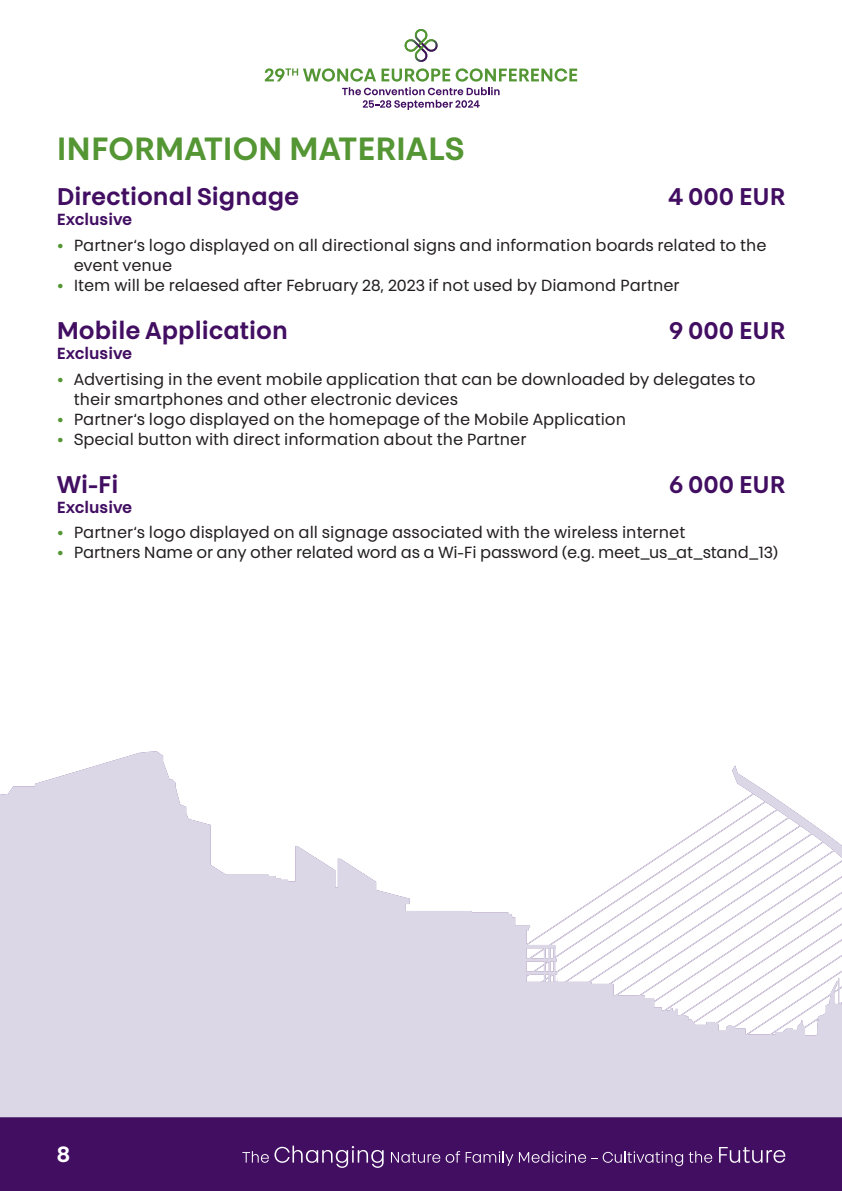
<style>
.page{position:relative;width:842px;height:1191px;background:#fff}
.page>*{position:absolute;margin:0;border:0;box-sizing:border-box;transform-origin:0 0}
.t1{font:600 32px "Touche";color:#549534}
.t2{font:600 24px "Touche";color:#420e62}
.t3{font:600 22px "Touche";color:#fff}
.t4{font:16px/20px "Touche";color:#231f20}
.t5{font:600 16px "Touche";color:#420e62}
.s1{font-weight:600;color:#549534}
</style>
<div class="page">
<div style="left:0;top:1117px;width:842px;height:74px;background:#420e62"></div>
<svg style="left:242px;top:1145px;width:142px;height:22px;background:#61357b"></svg>
<svg style="left:391px;top:1152px;width:49px;height:10px"></svg>
<svg style="left:446px;top:1151px;width:14px;height:11px"></svg>
<svg style="left:466px;top:1151px;width:47px;height:15px"></svg>
<svg style="left:519px;top:1151px;width:78px;height:11px"></svg>
<svg style="left:603px;top:1151px;width:80px;height:15px"></svg>
<svg style="left:689px;top:1151px;width:23px;height:11px"></svg>
<svg style="left:719px;top:1147px;width:66px;height:15px"></svg>
<svg style="left:0;top:751px;width:842px;height:366px;fill:#dcd7e6"></svg>
<svg style="left:265px;top:29px;width:312px;height:81px"></svg>
<h1 class="t1" style="left:57px;top:133px;width:409px">INFORMATION MATERIALS</h1>
<h2 class="t2" style="left:57px;top:185px;width:244px">Directional Signage</h2>
<h2 class="t2" style="left:668px;top:185px;width:118px">4 000 EUR</h2>
<p class="t5" style="left:57px;top:212px;width:77px">Exclusive</p>
<p class="t4" style="left:74px;top:236px;width:694px;text-indent:-17px"><span class="s1">•</span> Partner‘s logo displayed on all directional signs and information boards related to the event venue</p>
<p class="t4" style="left:57px;top:276px;width:624px"><span class="s1">•</span> Item will be relaesed after February 28, 2023 if not used by Diamond Partner</p>
<h2 class="t2" style="left:57px;top:319px;width:233px">Mobile Application</h2>
<h2 class="t2" style="left:669px;top:319px;width:118px">9 000 EUR</h2>
<p class="t5" style="left:57px;top:345px;width:77px">Exclusive</p>
<p class="t4" style="left:74px;top:370px;width:683px;text-indent:-17px"><span class="s1">•</span> Advertising in the event mobile application that can be downloaded by delegates to their smartphones and other electronic devices</p>
<p class="t4" style="left:57px;top:410px;width:571px"><span class="s1">•</span> Partner‘s logo displayed on the homepage of the Mobile Application</p>
<p class="t4" style="left:57px;top:430px;width:471px"><span class="s1">•</span> Special button with direct information about the Partner</p>
<h2 class="t2" style="left:57px;top:472px;width:63px">Wi-Fi</h2>
<h2 class="t2" style="left:669px;top:472px;width:118px">6 000 EUR</h2>
<p class="t5" style="left:57px;top:499px;width:77px">Exclusive</p>
<p class="t4" style="left:57px;top:523px;width:630px"><span class="s1">•</span> Partner‘s logo displayed on all signage associated with the wireless internet</p>
<p class="t4" style="left:57px;top:543px;width:723px"><span class="s1">•</span> Partners Name or any other related word as a Wi-Fi password (e.g. meet_us_at_stand_13)</p>
<h3 class="t3" style="left:57px;top:1143px;width:15px">8</h3>
</div>
